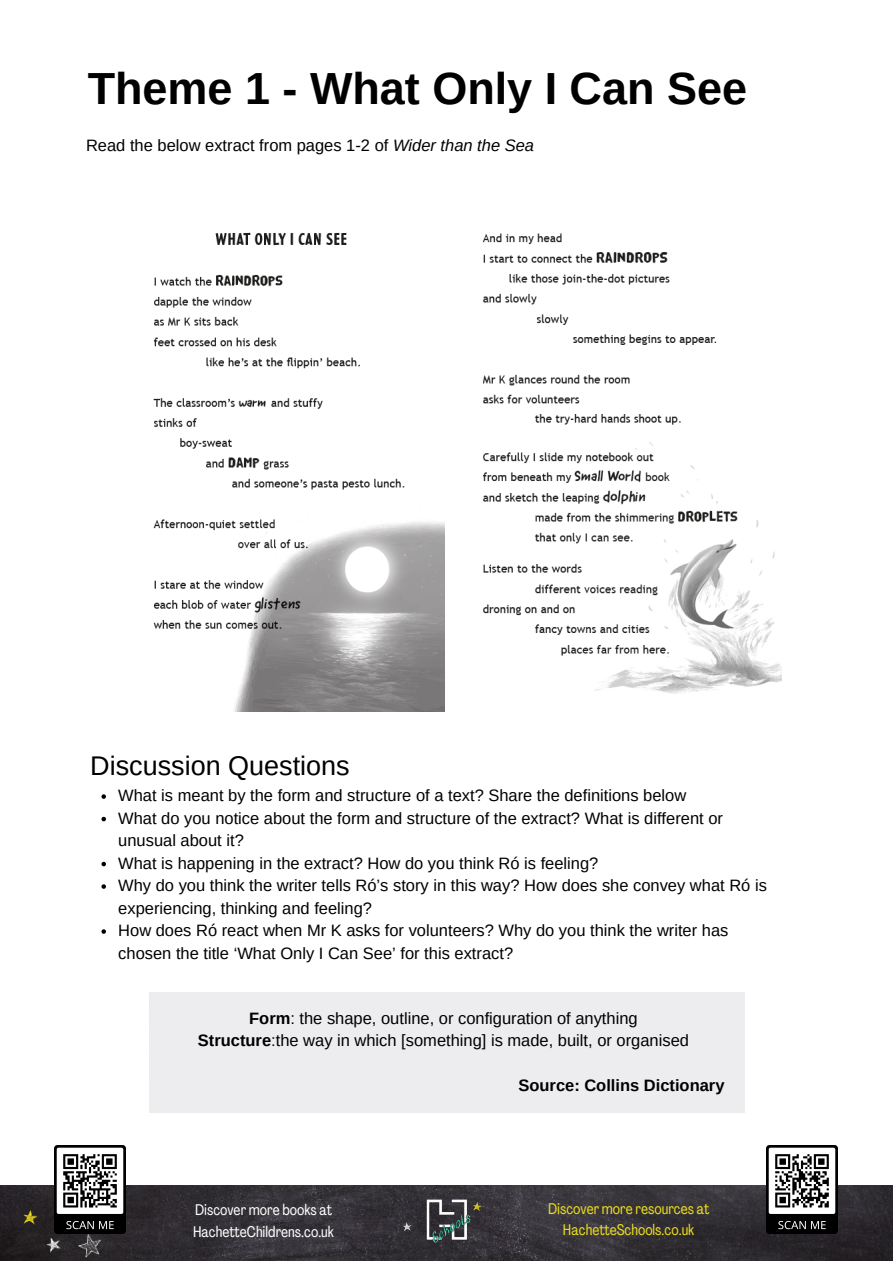
<style>
.page{position:relative;width:893px;height:1264px;background:#fff}
.page>*{position:absolute;margin:0;border:0;box-sizing:border-box;transform-origin:0 0}
.t1{font:700 45px "Arimo";color:#000}
.t2{font:27px "Arimo";color:#000}
.t3{font:16.5px/22.5px "Arimo";color:#000}
.t4{font:700 16.5px "Arimo";color:#000}
.t5{font:15.3px/20.7px "Agrandir Tight";color:#ecdc1d;text-align:center}
.t6{font:15.3px/21.3px "Agrandir Tight";color:#fff}
.s1{font-style:italic}
.s2{font-weight:700}
</style>
<div class="page">
<img style="left:0;top:1185px;width:892px;height:75px">
<img style="left:766px;top:1145px;width:71px;height:87px">
<img style="left:25px;top:1230px;width:79px;height:31px">
<img style="left:16px;top:1195px;width:31px;height:37px">
<img style="left:401px;top:1185px;width:90px;height:76px">
<img style="left:55px;top:1145px;width:71px;height:87px">
<svg style="left:101px;top:794px;width:5px;height:4px"></svg>
<svg style="left:101px;top:816px;width:5px;height:5px"></svg>
<svg style="left:101px;top:861px;width:5px;height:5px"></svg>
<svg style="left:101px;top:884px;width:5px;height:4px"></svg>
<svg style="left:101px;top:929px;width:5px;height:4px"></svg>
<img style="left:153px;top:232px;width:628px;height:479px">
<h1 class="t1" style="left:88px;top:63px;width:660px">Theme 1 - What Only I Can See</h1>
<p class="t3" style="left:86px;top:134px;width:449px">Read the below extract from pages 1-2 of <span class="s1">Wider than the Sea</span></p>
<h2 class="t2" style="left:90px;top:750px;width:261px">Discussion Questions</h2>
<p class="t3" style="left:118px;top:784px;width:650px">What is meant by the form and structure of a text? Share the definitions below<br>What do you notice about the form and structure of the extract? What is different or unusual about it?<br>What is happening in the extract? How do you think Ró is feeling?<br>Why do you think the writer tells Ró’s story in this way? How does she convey what Ró is experiencing, thinking and feeling?<br>How does Ró react when Mr K asks for volunteers? Why do you think the writer has chosen the title ‘What Only I Can See’ for this extract?</p>
<p class="t3" style="left:198px;top:1006px;width:492px;text-align:center"><span class="s2">Form</span>: the shape, outline, or configuration of anything<br><span class="s2">Structure</span>:the way in which [something] is made, built, or organised</p>
<p class="t4" style="left:518px;top:1076px;width:207px">Source: Collins Dictionary</p>
<p class="t6" style="left:193px;top:1200px;width:142px">Discover more books at<br>HachetteChildrens.co.uk</p>
<p class="t5" style="left:548px;top:1199px;width:163px">Discover more resources at<br>HachetteSchools.co.uk</p>
</div>
